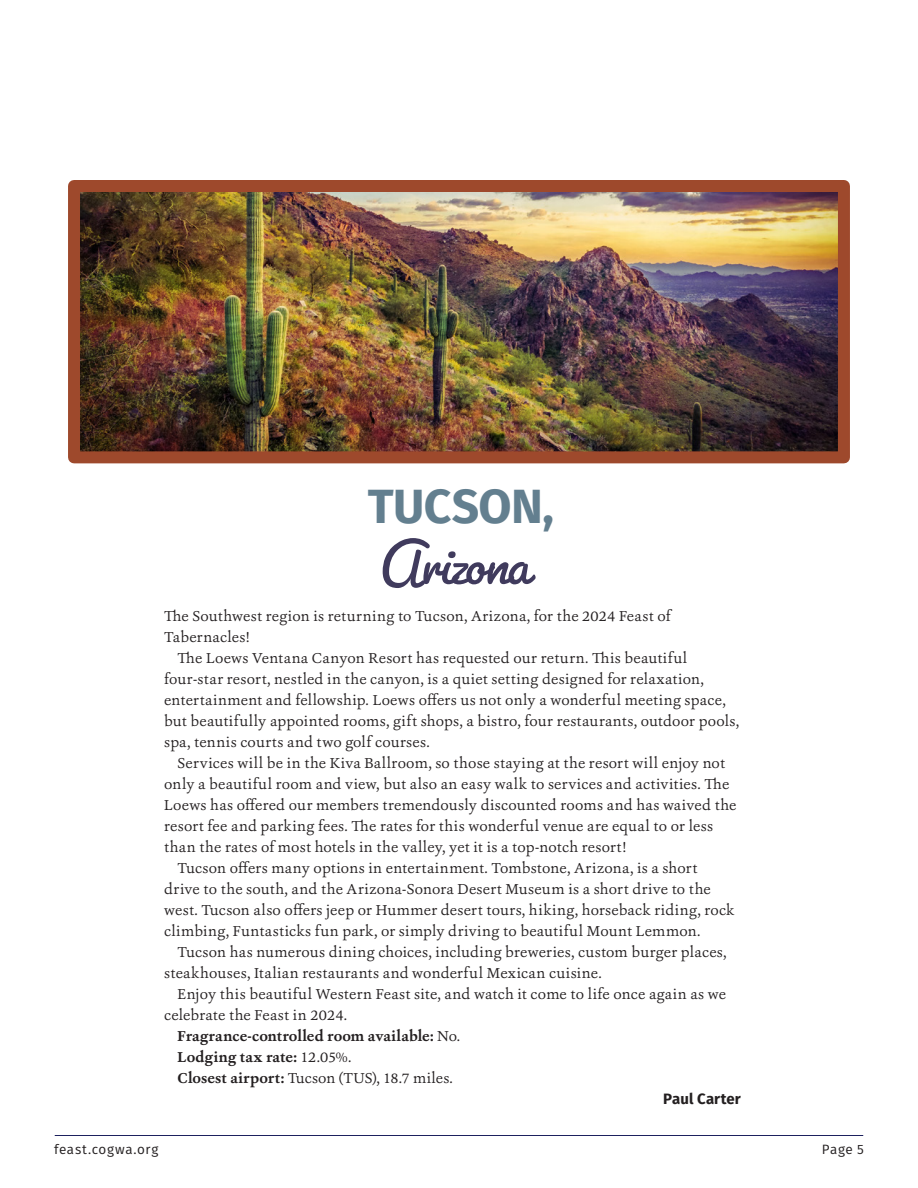
<style>
.page{position:relative;width:918px;height:1188px;background:#fff}
.page>*{position:absolute;margin:0;border:0;box-sizing:border-box;transform-origin:0 0}
.Potluck_headline_Small{font:66px "Pacifico";letter-spacing:-.03em;color:#403b5d}
.Potluck_headline_Small-2{font:700 48px "Fira Sans";letter-spacing:-.015em;color:#637f8f}
.Regular_paragraph{font:15px/21px "Ashbury";letter-spacing:.02em;color:#231f20}
.Lead_paragraph{font:15px/21px "Ashbury";letter-spacing:.02em;color:#231f20}
.Regular_paragraph-2{font:700 15px "Ashbury";letter-spacing:.01em;color:#231f20}
.Byline{font:700 15px "Fira Sans";letter-spacing:.005em;color:#231f20}
.t1{font:13.5px "Fira Sans";letter-spacing:.045em;color:#231f20}
.s1{font-weight:400}
.s2{font-weight:700}
</style>
<div class="page">
<hr style="left:55px;top:1135px;width:808px;height:1px;background:#1d215e">
<img style="left:81px;top:193px;width:756px;height:257px">
<div style="left:68px;top:180px;width:782px;height:283px;border:12px solid #9e492c"></div>
<p class="Potluck_headline_Small-2" style="left:368px;top:466px;width:188px">TUCSON,</p>
<p class="Potluck_headline_Small" style="left:379px;top:523px;width:153px">Arizona</p>
<p class="Lead_paragraph" style="left:164px;top:605px;width:508px">The Southwest region is returning to Tucson, Arizona, for the 2024 Feast of<br>Tabernacles!</p>
<p class="Regular_paragraph" style="left:164px;top:647px;width:577px;text-indent:14px">The Loews Ventana Canyon Resort has requested our return. This beautiful four-star resort, nestled in the canyon, is a quiet setting designed for relaxation, entertainment and fellowship. Loews offers us not only a wonderful meeting space, but beautifully appointed rooms, gift shops, a bistro, four restaurants, outdoor pools, spa, tennis courts and two golf courses.</p>
<p class="Regular_paragraph" style="left:164px;top:752px;width:574px;text-indent:14px">Services will be in the Kiva Ballroom, so those staying at the resort will enjoy not only a beautiful room and view, but also an easy walk to services and activities. The Loews has offered our members tremendously discounted rooms and has waived the resort fee and parking fees. The rates for this wonderful venue are equal to or less than the rates of most hotels in the valley, yet it is a top-notch resort!</p>
<p class="Regular_paragraph" style="left:164px;top:857px;width:572px;text-indent:14px">Tucson offers many options in entertainment. Tombstone, Arizona, is a short drive to the south, and the Arizona-Sonora Desert Museum is a short drive to the west. Tucson also offers jeep or Hummer desert tours, hiking, horseback riding, rock climbing, Funtasticks fun park, or simply driving to beautiful Mount Lemmon.</p>
<p class="Regular_paragraph" style="left:164px;top:941px;width:564px;text-indent:14px">Tucson has numerous dining choices, including breweries, custom burger places, steakhouses, Italian restaurants and wonderful Mexican cuisine.</p>
<p class="Regular_paragraph" style="left:164px;top:983px;width:563px;text-indent:14px">Enjoy this beautiful Western Feast site, and watch it come to life once again as we celebrate the Feast in 2024.</p>
<p class="Regular_paragraph-2" style="left:178px;top:1026px;width:284px">Fragrance-controlled room available: <span class="s1">No.</span></p>
<p class="Regular_paragraph-2" style="left:178px;top:1047px;width:175px">Lodging tax rate: <span class="s1">12.05%.</span></p>
<p class="Regular_paragraph" style="left:178px;top:1067px;width:277px"><span class="s2">Closest airport:</span> Tucson (TUS), 18.7 miles.</p>
<p class="Byline" style="left:663px;top:1086px;width:79px">Paul Carter</p>
<p class="t1" style="left:54px;top:1139px;width:106px">feast.cogwa.org</p>
<p class="t1" style="left:822px;top:1139px;width:44px">Page 5</p>
</div>
